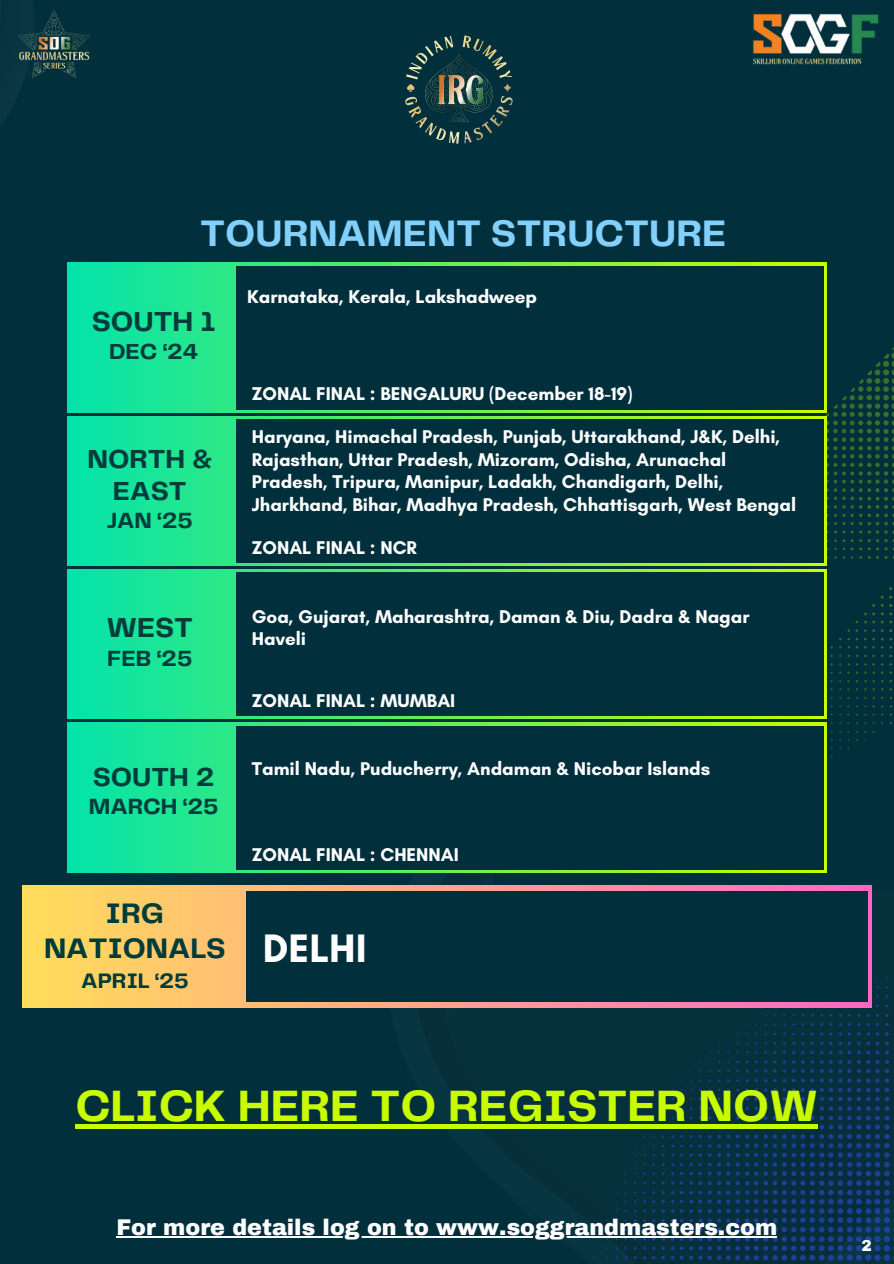
<style>
.page{position:relative;width:894px;height:1264px;background:#fff}
.page>*{position:absolute;margin:0;border:0;box-sizing:border-box;transform-origin:0 0}
.t1{font:700 45.45px "Telegraf";color:#c8fb00}
.t2{font:700 40.5px "Glacial Indifference";color:#fff}
.t3{font:700 38.25px "Telegraf";color:#83d1fb}
.t4{font:700 29.25px/34.8px "Telegraf";color:#003c3c;text-align:center}
.t5{font:700 28.65px "Telegraf";color:#003c3c}
.t6{font:700 28.5px "Telegraf";color:#003c3c}
.t7{font:700 27.15px/32px "Telegraf";color:#003c3c;text-align:center}
.t8{font:700 22.8px "Telegraf";color:#003c3c}
.t9{font:700 22.65px "Telegraf";color:#003c3c}
.t10{font:900 22.2px "Archivo";color:#fff}
.t11{font:700 21.75px "Telegraf";color:#003c3c}
.t12{font:700 18.75px/22.5px "Glacial Indifference";color:#fff}
.t13{font:900 15.45px "Archivo";color:#fff}
</style>
<div class="page">
<div style="left:0;top:0;width:893px;height:1263px;background:#01303c"></div>
<img style="left:387px;top:872px;width:502px;height:389px">
<svg style="left:670px;top:1255px;width:13px;height:4px"></svg>
<svg style="left:871px;top:1041px;width:23px;height:223px"></svg>
<svg style="left:670px;top:1246px;width:13px;height:3px"></svg>
<svg style="left:651px;top:1246px;width:4px;height:3px"></svg>
<svg style="left:670px;top:1209px;width:13px;height:3px"></svg>
<svg style="left:735px;top:1116px;width:4px;height:3px"></svg>
<svg style="left:791px;top:1069px;width:13px;height:3px"></svg>
<svg style="left:670px;top:1237px;width:13px;height:3px"></svg>
<svg style="left:801px;top:1050px;width:3px;height:4px"></svg>
<svg style="left:661px;top:1255px;width:3px;height:4px"></svg>
<svg style="left:885px;top:1022px;width:3px;height:4px"></svg>
<svg style="left:875px;top:1022px;width:3px;height:4px"></svg>
<svg style="left:791px;top:1060px;width:4px;height:3px"></svg>
<svg style="left:670px;top:1218px;width:13px;height:13px"></svg>
<svg style="left:661px;top:1218px;width:3px;height:13px"></svg>
<svg style="left:745px;top:1106px;width:3px;height:4px"></svg>
<svg style="left:735px;top:1106px;width:4px;height:4px"></svg>
<svg style="left:884px;top:1032px;width:4px;height:3px"></svg>
<svg style="left:726px;top:1106px;width:3px;height:4px"></svg>
<svg style="left:652px;top:1227px;width:3px;height:4px"></svg>
<svg style="left:857px;top:1022px;width:3px;height:4px"></svg>
<svg style="left:866px;top:1022px;width:3px;height:4px"></svg>
<svg style="left:670px;top:1190px;width:13px;height:13px"></svg>
<svg style="left:643px;top:1255px;width:12px;height:4px"></svg>
<svg style="left:792px;top:1050px;width:3px;height:4px"></svg>
<svg style="left:810px;top:1041px;width:61px;height:223px"></svg>
<svg style="left:671px;top:1171px;width:3px;height:4px"></svg>
<svg style="left:680px;top:1162px;width:3px;height:13px"></svg>
<svg style="left:671px;top:1181px;width:12px;height:3px"></svg>
<svg style="left:754px;top:1078px;width:79px;height:182px"></svg>
<svg style="left:689px;top:1134px;width:79px;height:126px"></svg>
<svg style="left:570px;top:312px;width:323px;height:592px"></svg>
<svg style="left:880px;top:587px;width:12px;height:36px"></svg>
<svg style="left:880px;top:629px;width:12px;height:11px"></svg>
<svg style="left:863px;top:604px;width:11px;height:19px"></svg>
<svg style="left:855px;top:646px;width:11px;height:2px"></svg>
<svg style="left:859px;top:344px;width:34px;height:206px"></svg>
<svg style="left:884px;top:556px;width:9px;height:3px"></svg>
<svg style="left:867px;top:556px;width:11px;height:3px"></svg>
<svg style="left:842px;top:539px;width:11px;height:11px"></svg>
<svg style="left:834px;top:539px;width:2px;height:11px"></svg>
<svg style="left:817px;top:370px;width:55px;height:163px"></svg>
<svg style="left:842px;top:556px;width:11px;height:2px"></svg>
<img style="left:18px;top:10px;width:72px;height:68px">
<svg style="left:67px;top:263px;width:759px;height:149px;background:#23e28b"></svg>
<div style="left:236px;top:266px;width:587px;height:143px;background:#01303c"></div>
<div style="left:493px;top:781px;width:400px;height:108px;background:#01303c"></div>
<img style="left:753px;top:14px;width:126px;height:51px">
<hr style="left:116px;top:1235px;width:661px;height:2px;background:#fff">
<div style="left:67px;top:416px;width:759px;height:149px;background:linear-gradient(to right,#04e4ab,#c6f901)"></div>
<div style="left:236px;top:419px;width:587px;height:144px;background:#01303c"></div>
<div style="left:67px;top:569px;width:759px;height:149px;background:linear-gradient(to right,#04e4ab,#c6f901)"></div>
<div style="left:236px;top:572px;width:587px;height:144px;background:#01303c"></div>
<svg style="left:67px;top:723px;width:759px;height:149px;background:#22e28d"></svg>
<div style="left:236px;top:725px;width:587px;height:144px;background:#01303c"></div>
<svg style="left:22px;top:885px;width:849px;height:122px;background:#fabd72"></svg>
<div style="left:246px;top:891px;width:621px;height:110px;background:#01303c"></div>
<hr style="left:75px;top:1124px;width:743px;height:4px;background:#c8fb00">
<img style="left:405px;top:35px;width:108px;height:109px">
<p class="t3" style="left:200px;top:217px;width:527px">TOURNAMENT STRUCTURE</p>
<p class="t5" style="left:92px;top:309px;width:125px">SOUTH 1</p>
<p class="t9" style="left:109px;top:342px;width:91px">DEC ‘24</p>
<h6 class="t7" style="left:87px;top:444px;width:126px">NORTH &amp;<br>EAST</h6>
<h6 class="t8" style="left:107px;top:510px;width:88px">JAN ‘25</h6>
<p class="t6" style="left:106px;top:615px;width:88px">WEST</p>
<p class="t8" style="left:107px;top:649px;width:86px">FEB ‘25</p>
<h6 class="t7" style="left:93px;top:762px;width:123px">SOUTH 2</h6>
<h6 class="t8" style="left:89px;top:796px;width:131px">MARCH ‘25</h6>
<p class="t4" style="left:44px;top:897px;width:183px">IRG<br>NATIONALS</p>
<p class="t11" style="left:81px;top:970px;width:109px">APRIL ‘25</p>
<p class="t12" style="left:247px;top:285px;width:291px">Karnataka, Kerala, Lakshadweep</p>
<p class="t12" style="left:252px;top:382px;width:382px">ZONAL FINAL : BENGALURU (December 18-19)</p>
<p class="t12" style="left:252px;top:425px;width:545px">Haryana, Himachal Pradesh, Punjab, Uttarakhand, J&amp;K, Delhi, Rajasthan, Uttar Pradesh, Mizoram, Odisha, Arunachal Pradesh, Tripura, Manipur, Ladakh, Chandigarh, Delhi, Jharkhand, Bihar, Madhya Pradesh, Chhattisgarh, West Bengal</p>
<h3 class="t12" style="left:252px;top:536px;width:166px">ZONAL FINAL : NCR</h3>
<p class="t12" style="left:252px;top:605px;width:499px">Goa, Gujarat, Maharashtra, Daman &amp; Diu, Dadra &amp; Nagar<br>Haveli</p>
<h6 class="t12" style="left:252px;top:689px;width:205px">ZONAL FINAL : MUMBAI</h6>
<h4 class="t12" style="left:252px;top:757px;width:459px">Tamil Nadu, Puducherry, Andaman &amp; Nicobar Islands</h4>
<p class="t12" style="left:252px;top:842px;width:208px">ZONAL FINAL : CHENNAI</p>
<h3 class="t2" style="left:263px;top:923px;width:105px">DELHI</h3>
<p class="t1" style="left:75px;top:1086px;width:744px">CLICK HERE TO REGISTER NOW</p>
<p class="t10" style="left:116px;top:1215px;width:662px">For more details log on to www.soggrandmasters.com</p>
<h2 class="t13" style="left:861px;top:1237px;width:12px">2</h2>
</div>
